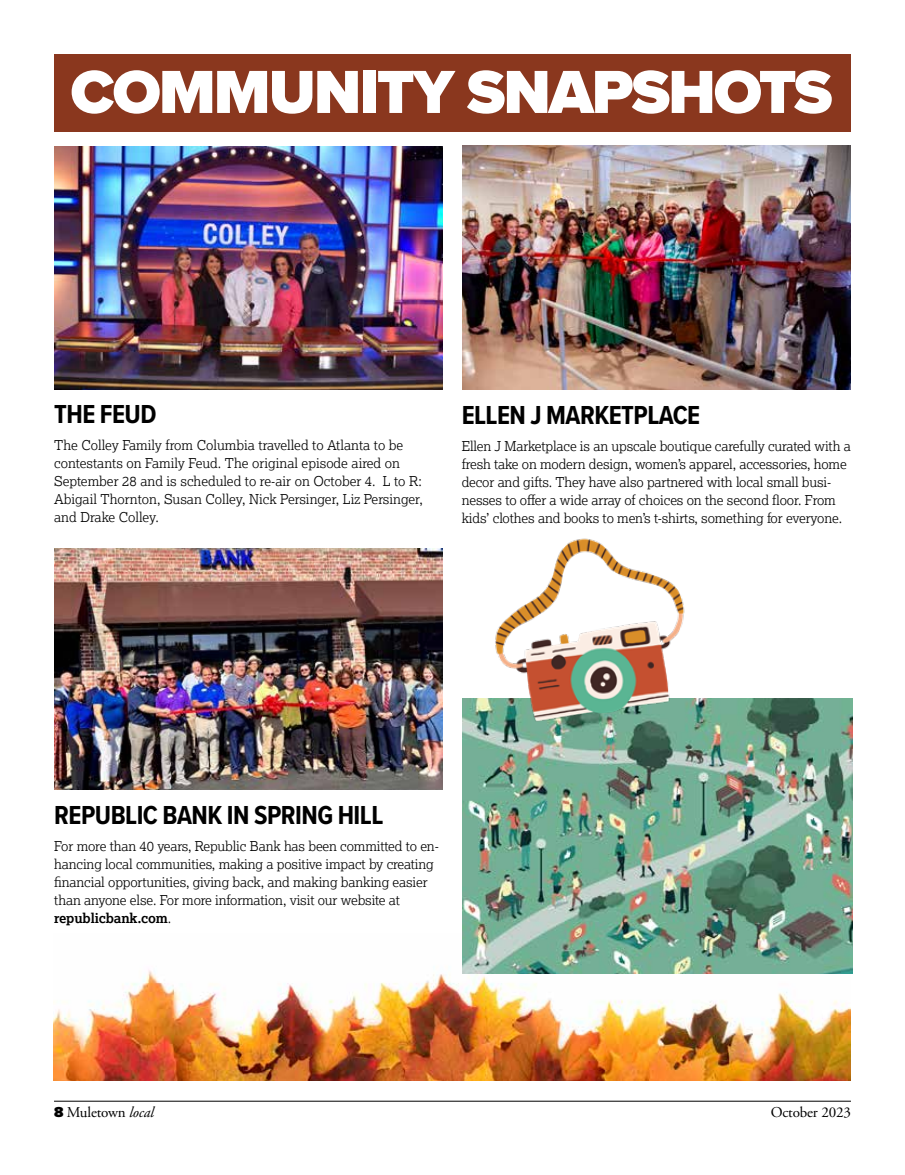
<style>
.page{position:relative;width:905px;height:1175px;background:#fff}
.page>*{position:absolute;margin:0;border:0;box-sizing:border-box;transform-origin:0 0}
.t1{font:900 63px "Proxima Nova";letter-spacing:-.03em;color:#fff}
.t2{font:700 27px "Proxima Nova Cond";letter-spacing:-.02em;color:#000}
.t3{font:15px "Adobe Garamond Pro";letter-spacing:-.01em;color:#000}
.t4{font:300 13.5px/18px "Lexia";letter-spacing:-.01em;color:#000}
.s1{font-weight:700}
.s2{font-family:"Proxima Nova";font-weight:900}
.s3{font-style:italic}
</style>
<div class="page">
<hr style="left:54px;top:1100px;width:796px;height:1px;background:#000">
<img style="left:53px;top:933px;width:797px;height:147px">
<div style="left:54px;top:54px;width:796px;height:77px;background:#8a371e"></div>
<img style="left:55px;top:146px;width:387px;height:243px">
<img style="left:55px;top:548px;width:387px;height:241px">
<img style="left:463px;top:146px;width:387px;height:243px">
<img style="left:463px;top:698px;width:389px;height:276px">
<img style="left:490px;top:538px;width:200px;height:187px">
<h1 class="t1" style="left:70px;top:45px;width:763px">COMMUNITY SNAPSHOTS</h1>
<h2 class="t2" style="left:54px;top:394px;width:104px">THE FEUD</h2>
<p class="t4" style="left:54px;top:435px;width:370px">The Colley Family from Columbia travelled to Atlanta to be contestants on Family Feud. The original episode aired on September 28 and is scheduled to re-air on October 4. L to R:<br>Abigail Thornton, Susan Colley, Nick Persinger, Liz Persinger, and Drake Colley.</p>
<h2 class="t2" style="left:461px;top:395px;width:240px">ELLEN J MARKETPLACE</h2>
<p class="t4" style="left:461px;top:437px;width:391px">Ellen J Marketplace is an upscale boutique carefully curated with a fresh take on modern design, women’s apparel, accessories, home decor and gifts. They have also partnered with local small busi&shy;nesses to offer a wide array of choices on the second floor. From kids’ clothes and books to men’s t-shirts, something for everyone.</p>
<h2 class="t2" style="left:54px;top:795px;width:330px">REPUBLIC BANK IN SPRING HILL</h2>
<p class="t4" style="left:54px;top:836px;width:386px">For more than 40 years, Republic Bank has been committed to en&shy;hancing local communities, making a positive impact by creating financial opportunities, giving back, and making banking easier than anyone else. For more information, visit our website at <span class="s1">republicbank.com</span>.</p>
<p class="t3" style="left:54px;top:1102px;width:101px"><span class="s2">8</span> Muletown <span class="s3">local</span></p>
<p class="t3" style="left:770px;top:1102px;width:82px">October 2023</p>
</div>
